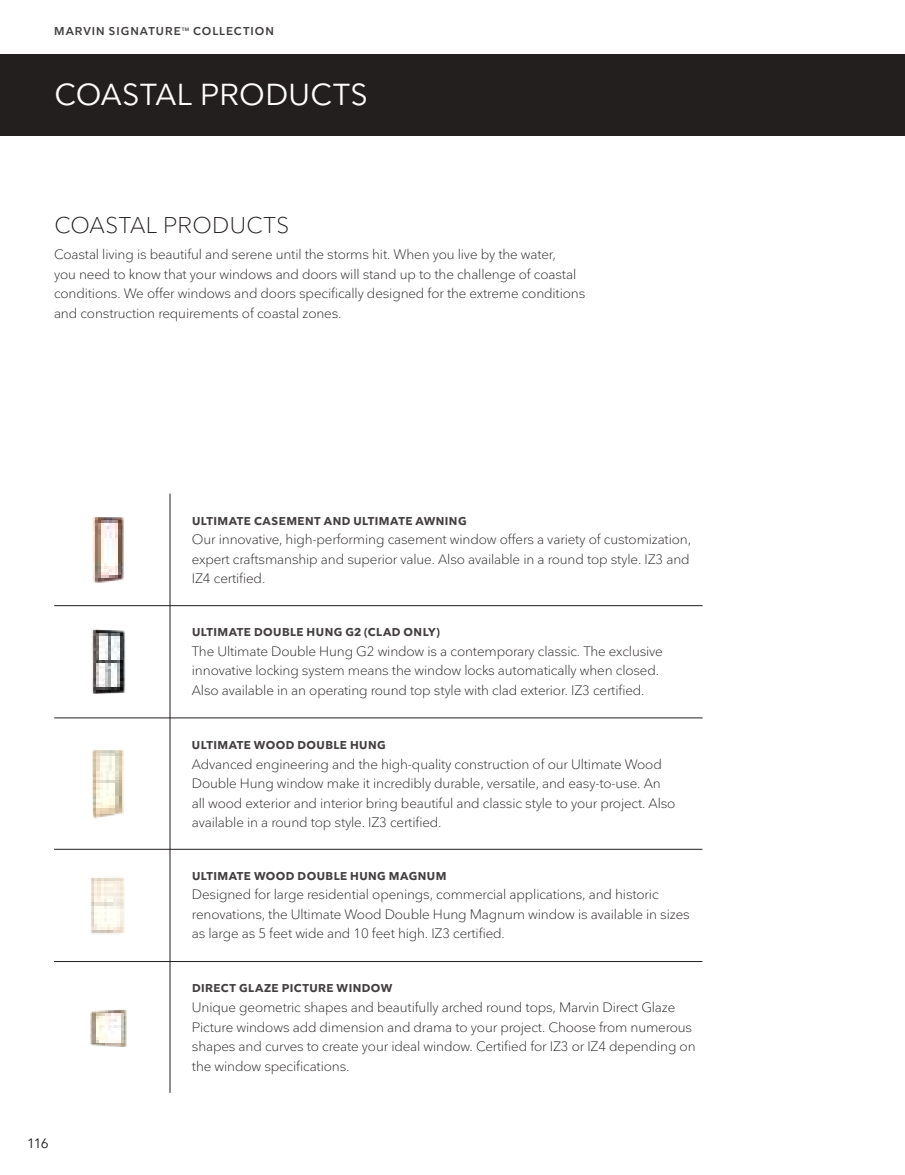
<style>
.page{position:relative;width:905px;height:1175px;background:#fff}
.page>*{position:absolute;margin:0;border:0;box-sizing:border-box;transform-origin:0 0}
.t1{font:30px "Nationale";letter-spacing:.015em;color:#fff}
.t2{font:300 22.5px "Nationale";letter-spacing:.015em;color:#241f1f}
.t3{font:300 13.5px/19.5px "Nationale";letter-spacing:-.01em;color:#241f1f}
.t4{font:13.5px "Nationale";color:#241f1f}
.t5{font:700 11.25px "Nationale";letter-spacing:.04em;color:#444041}
.t6{font:600 11.25px "Nationale";letter-spacing:.085em;color:#444041}
.t7{font:600 4.8px "Nationale";color:#444041}
</style>
<div class="page">
<hr style="left:170px;top:493px;width:1px;height:599px;background:#241f1f">
<hr style="left:54px;top:717px;width:648px;height:1px;background:#241f1f">
<hr style="left:54px;top:605px;width:648px;height:1px;background:#241f1f">
<hr style="left:54px;top:849px;width:648px;height:1px;background:#241f1f">
<hr style="left:54px;top:961px;width:648px;height:1px;background:#241f1f">
<img style="left:90px;top:1009px;width:37px;height:37px">
<img style="left:92px;top:749px;width:31px;height:70px">
<img style="left:91px;top:629px;width:35px;height:65px">
<img style="left:92px;top:517px;width:32px;height:65px">
<img style="left:91px;top:877px;width:33px;height:57px">
<div style="left:0;top:54px;width:904px;height:81px;background:#241f1f"></div>
<p class="t6" style="left:54px;top:24px;width:128px">MARVIN SIGNATURE</p>
<p class="t7" style="left:182px;top:26px;width:9px">TM</p>
<p class="t6" style="left:193px;top:24px;width:82px">COLLECTION</p>
<h1 class="t1" style="left:54px;top:76px;width:315px">COASTAL PRODUCTS</h1>
<h2 class="t2" style="left:54px;top:211px;width:236px">COASTAL PRODUCTS</h2>
<p class="t3" style="left:54px;top:245px;width:532px">Coastal living is beautiful and serene until the storms hit. When you live by the water,<br>you need to know that your windows and doors will stand up to the challenge of coastal conditions. We offer windows and doors specifically designed for the extreme conditions and construction requirements of coastal zones.</p>
<p class="t5" style="left:192px;top:513px;width:276px">ULTIMATE CASEMENT AND ULTIMATE AWNING</p>
<p class="t3" style="left:192px;top:529px;width:500px;text-align:justify">Our innovative, high-performing casement window offers a variety of customization, expert craftsmanship and superior value. Also available in a round top style. IZ3 and IZ4 certified.</p>
<p class="t5" style="left:192px;top:625px;width:249px">ULTIMATE DOUBLE HUNG G2 (CLAD ONLY)</p>
<p class="t3" style="left:192px;top:641px;width:472px">The Ultimate Double Hung G2 window is a contemporary classic. The exclusive innovative locking system means the window locks automatically when closed.<br>Also available in an operating round top style with clad exterior. IZ3 certified.</p>
<p class="t5" style="left:192px;top:738px;width:195px">ULTIMATE WOOD DOUBLE HUNG</p>
<p class="t3" style="left:192px;top:754px;width:485px">Advanced engineering and the high-quality construction of our Ultimate Wood Double Hung window make it incredibly durable, versatile, and easy-to-use. An all wood exterior and interior bring beautiful and classic style to your project. Also available in a round top style. IZ3 certified.</p>
<p class="t5" style="left:192px;top:868px;width:256px">ULTIMATE WOOD DOUBLE HUNG MAGNUM</p>
<p class="t3" style="left:192px;top:884px;width:499px">Designed for large residential openings, commercial applications, and historic renovations, the Ultimate Wood Double Hung Magnum window is available in sizes as large as 5 feet wide and 10 feet high. IZ3 certified.</p>
<p class="t4" style="left:27px;top:1134px;width:23px">116</p>
<p class="t5" style="left:192px;top:981px;width:202px">DIRECT GLAZE PICTURE WINDOW</p>
<p class="t3" style="left:192px;top:997px;width:505px">Unique geometric shapes and beautifully arched round tops, Marvin Direct Glaze Picture windows add dimension and drama to your project. Choose from numerous shapes and curves to create your ideal window. Certified for IZ3 or IZ4 depending on the window specifications.</p>
</div>
